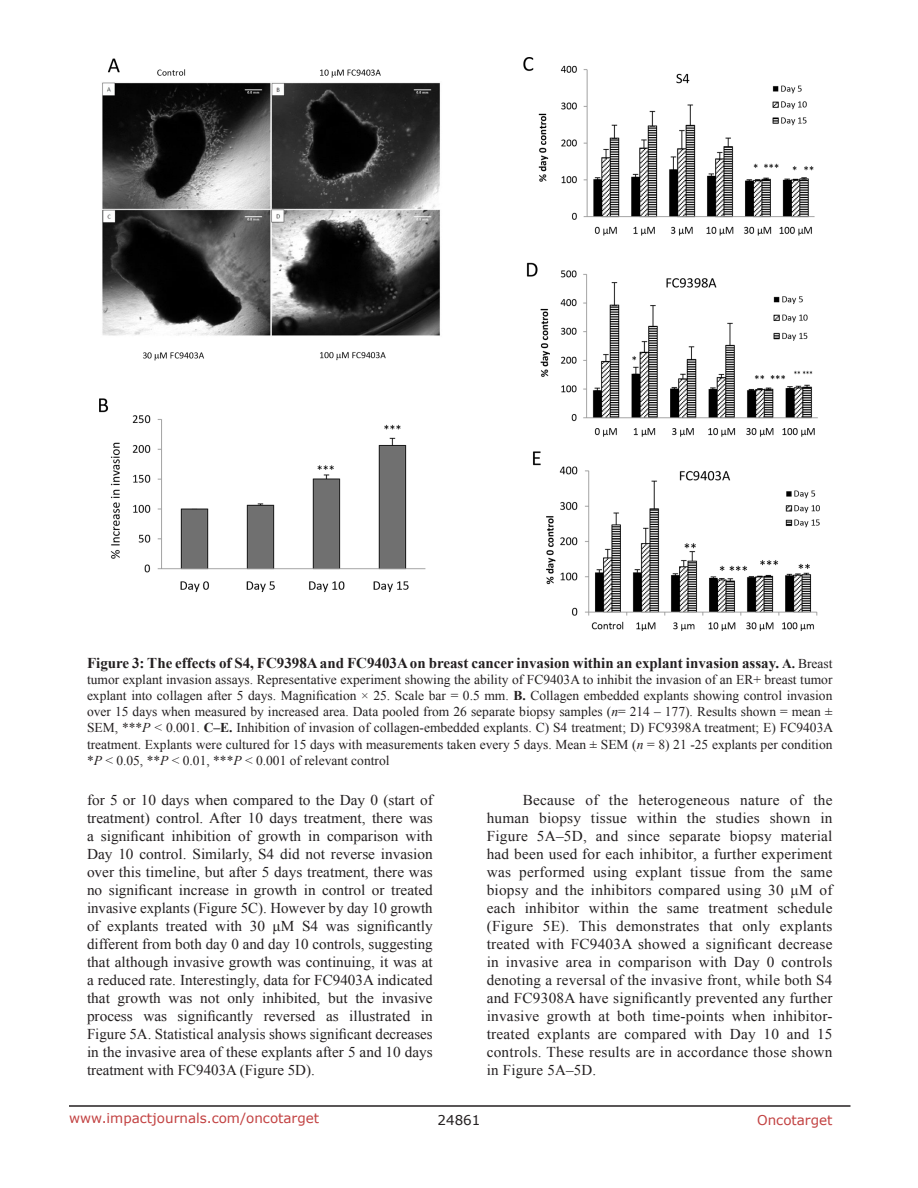
<style>
.page{position:relative;width:918px;height:1188px;background:#fff}
.page>*{position:absolute;margin:0;border:0;box-sizing:border-box;transform-origin:0 0}
.BodyText{font:15px/18px "Times New Roman";letter-spacing:.005em;color:#231f20;text-align:justify}
.FigureText{font:700 15px "Times New Roman";color:#231f20}
.FigureText-2{font:13.5px/16.2px "Times New Roman";color:#231f20;text-align:justify}
.t1{font:13.5px "Verdana";color:#c24141}
.t2{font:13.5px "Verdana";color:#231f20}
.s1{font-size:13.5px}
.s2{font-weight:400;font-size:13.5px}
.s3{font-weight:700}
.s4{font-style:italic}
</style>
<div class="page">
<hr style="left:69px;top:1105px;width:781px;height:2px;background:#231f20">
<img style="left:100px;top:57px;width:720px;height:573px">
<p class="FigureText" style="left:87px;top:652px;width:747px">Figure 3: The effects of S4, FC9398A and FC9403A on breast cancer invasion within an explant invasion assay. <span class="s1">A.</span> <span class="s2">Breast</span></p>
<p class="FigureText-2" style="left:87px;top:671px;width:748px">tumor explant invasion assays. Representative experiment showing the ability of FC9403A to inhibit the invasion of an ER+ breast tumor explant into collagen after 5 days. Magnification × 25. Scale bar = 0.5 mm. <span class="s3">B.</span> Collagen embedded explants showing control invasion over 15 days when measured by increased area. Data pooled from 26 separate biopsy samples (<span class="s4">n</span>= 214 – 177). Results shown = mean ± SEM, ***<span class="s4">P</span> &lt; 0.001. <span class="s3">C–E.</span> Inhibition of invasion of collagen-embedded explants. C) S4 treatment; D) FC9398A treatment; E) FC9403A treatment. Explants were cultured for 15 days with measurements taken every 5 days. Mean ± SEM (<span class="s4">n</span> = 8) 21 -25 explants per condition *<span class="s4">P</span> &lt; 0.05, **<span class="s4">P</span> &lt; 0.01, ***<span class="s4">P</span> &lt; 0.001 of relevant control</p>
<p class="BodyText" style="left:87px;top:791px;width:347px">for 5 or 10 days when compared to the Day 0 (start of treatment) control. After 10 days treatment, there was a significant inhibition of growth in comparison with Day 10 control. Similarly, S4 did not reverse invasion over this timeline, but after 5 days treatment, there was no significant increase in growth in control or treated invasive explants (Figure 5C). However by day 10 growth of explants treated with 30 μM S4 was significantly different from both day 0 and day 10 controls, suggesting that although invasive growth was continuing, it was at a reduced rate. Interestingly, data for FC9403A indicated that growth was not only inhibited, but the invasive process was significantly reversed as illustrated in Figure 5A. Statistical analysis shows significant decreases in the invasive area of these explants after 5 and 10 days treatment with FC9403A (Figure 5D).</p>
<p class="BodyText" style="left:487px;top:791px;width:347px;text-indent:36px">Because of the heterogeneous nature of the human biopsy tissue within the studies shown in Figure 5A–5D, and since separate biopsy material had been used for each inhibitor, a further experiment was performed using explant tissue from the same biopsy and the inhibitors compared using 30 μM of each inhibitor within the same treatment schedule (Figure 5E). This demonstrates that only explants treated with FC9403A showed a significant decrease in invasive area in comparison with Day 0 controls denoting a reversal of the invasive front, while both S4 and FC9308A have significantly prevented any further invasive growth at both time-points when inhibitor&shy;treated explants are compared with Day 10 and 15 controls. These results are in accordance those shown in Figure 5A–5D.</p>
<p class="t1" style="left:69px;top:1109px;width:252px">www.impactjournals.com/oncotarget</p>
<p class="t2" style="left:438px;top:1111px;width:44px">24861</p>
<p class="t1" style="left:757px;top:1111px;width:77px">Oncotarget</p>
</div>
